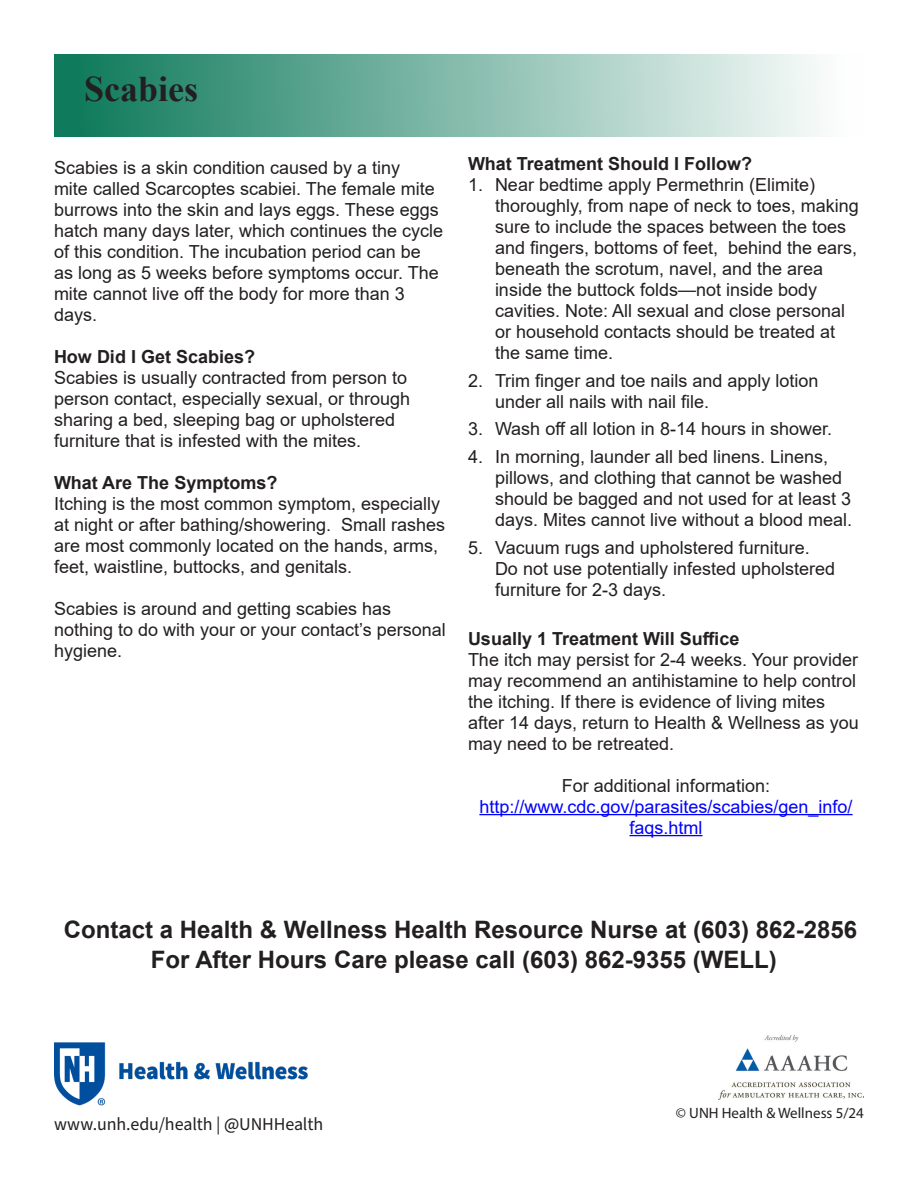
<style>
.page{position:relative;width:918px;height:1182px;background:#fff}
.page>*{position:absolute;margin:0;border:0;box-sizing:border-box;transform-origin:0 0}
.t1{font:700 36px "Times New Roman";color:#231f20}
.t2{font:700 24px "Arial";color:#231f20}
.t3{font:18px/21px "Arial";color:#231f20}
.t4{font:700 18px "Arial";color:#231f20}
.t5{font:18px/21px "Arial";color:#00f;text-align:center}
.t6{font:18px "Source Sans Pro";letter-spacing:-.01em;color:#231f20}
.t7{font:15px "Myriad Pro";color:#231f20}
</style>
<div class="page">
<div style="left:54px;top:54px;width:810px;height:82px;background:linear-gradient(to right,#097757,#fff)"></div>
<hr style="left:479px;top:814px;width:374px;height:1px;background:#00f">
<hr style="left:629px;top:835px;width:74px;height:1px;background:#00f">
<img style="left:54px;top:1042px;width:254px;height:64px">
<img style="left:719px;top:1035px;width:145px;height:64px">
<p class="t1" style="left:84px;top:63px;width:116px">Scabies</p>
<p class="t3" style="left:54px;top:157px;width:391px">Scabies is a skin condition caused by a tiny<br>mite called Scarcoptes scabiei. The female mite burrows into the skin and lays eggs. These eggs hatch many days later, which continues the cycle of this condition. The incubation period can be as long as 5 weeks before symptoms occur. The mite cannot live off the body for more than 3 days.</p>
<p class="t4" style="left:54px;top:344px;width:203px">How Did I Get Scabies?</p>
<p class="t3" style="left:54px;top:367px;width:358px">Scabies is usually contracted from person to person contact, especially sexual, or through sharing a bed, sleeping bag or upholstered furniture that is infested with the mites.</p>
<p class="t4" style="left:54px;top:470px;width:225px">What Are The Symptoms?</p>
<p class="t3" style="left:54px;top:493px;width:393px">Itching is the most common symptom, especially at night or after bathing/showering. Small rashes are most commonly located on the hands, arms, feet, waistline, buttocks, and genitals.</p>
<p class="t3" style="left:54px;top:598px;width:393px">Scabies is around and getting scabies has nothing to do with your or your contact’s personal hygiene.</p>
<p class="t4" style="left:468px;top:151px;width:286px">What Treatment Should I Follow?</p>
<p class="t3" style="left:495px;top:174px;width:365px;text-indent:-27px">1. Near bedtime apply Permethrin (Elimite) thoroughly, from nape of neck to toes, making sure to include the spaces between the toes and fingers, bottoms of feet, behind the ears, beneath the scrotum, navel, and the area inside the buttock folds—not inside body cavities. Note: All sexual and close personal or household contacts should be treated at the same time.</p>
<p class="t3" style="left:495px;top:370px;width:325px;text-indent:-27px">2. Trim finger and toe nails and apply lotion under all nails with nail file.</p>
<p class="t3" style="left:468px;top:419px;width:366px">3. Wash off all lotion in 8-14 hours in shower.</p>
<p class="t3" style="left:495px;top:446px;width:359px;text-indent:-27px">4. In morning, launder all bed linens. Linens, pillows, and clothing that cannot be washed should be bagged and not used for at least 3 days. Mites cannot live without a blood meal.</p>
<p class="t3" style="left:495px;top:537px;width:342px;text-indent:-27px">5. Vacuum rugs and upholstered furniture.<br>Do not use potentially infested upholstered furniture for 2-3 days.</p>
<p class="t4" style="left:468px;top:626px;width:273px">Usually 1 Treatment Will Suffice</p>
<p class="t3" style="left:468px;top:649px;width:392px">The itch may persist for 2-4 weeks. Your provider may recommend an antihistamine to help control the itching. If there is evidence of living mites after 14 days, return to Health &amp; Wellness as you may need to be retreated.</p>
<p class="t3" style="left:562px;top:775px;width:210px">For additional information:</p>
<p class="t5" style="left:479px;top:796px;width:375px">http://www.cdc.gov/parasites/scabies/gen_info/ faqs.html</p>
<p class="t2" style="left:64px;top:913px;width:795px">Contact a Health &amp; Wellness Health Resource Nurse at (603) 862-2856</p>
<p class="t2" style="left:151px;top:943px;width:627px">For After Hours Care please call (603) 862-9355 (WELL)</p>
<p class="t6" style="left:54px;top:1112px;width:271px">www.unh.edu/health | @UNHHealth</p>
<p class="t7" style="left:676px;top:1104px;width:190px">© UNH Health &amp; Wellness 5/24</p>
</div>
